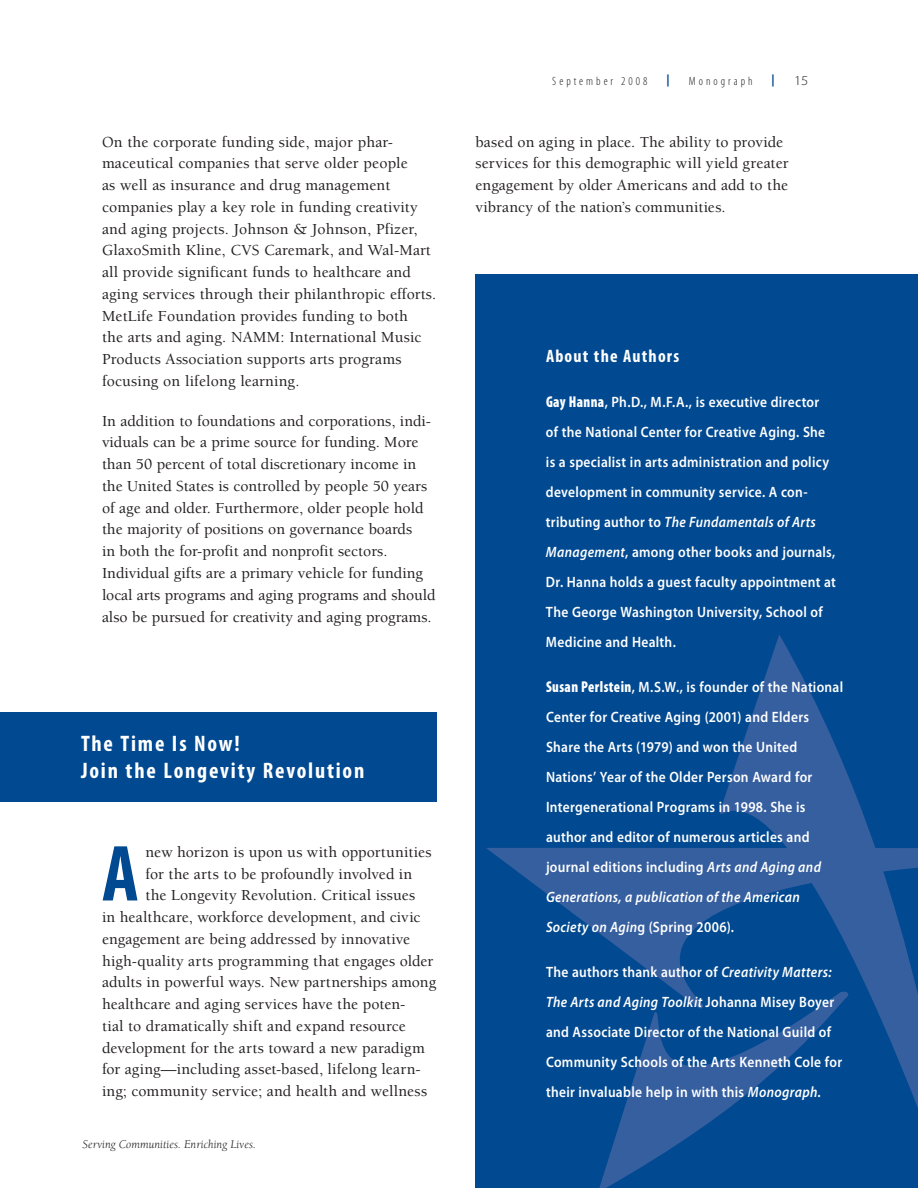
<style>
.page{position:relative;width:918px;height:1188px;background:#fff}
.page>*{position:absolute;margin:0;border:0;box-sizing:border-box;transform-origin:0 0}
.t1{font:700 condensed 80.25px "Myriad Pro";color:#014990}
.t2{font:700 condensed 22.5px/27px "Myriad Pro";letter-spacing:.08em;color:#fff}
.t3{font:700 condensed 18px "Myriad Pro";letter-spacing:.065em;color:#fff}
.t4{font:500 15.75px/21.8px "Berkeley";letter-spacing:.005em;color:#231f20}
.t5{font:600 15px/30px "Myriad Pro";letter-spacing:.02em;color:#fff;scale:.9 1}
.t6{font:900 15px "Berkeley";color:#014990;scale:.95 1}
.t7{font:300 13.5px "Myriad Pro";color:#231f20;scale:1.1 1}
.t8{font:italic 12px "Berkeley";color:#231f20}
.t9{font:300 condensed 12px "Myriad Pro";letter-spacing:.25em;color:#231f20}
.s1{font-weight:900;font-stretch:condensed;font-size:15.75px}
.s2{font-style:italic}
</style>
<div class="page">
<div style="left:0;top:712px;width:436px;height:90px;background:#014990"></div>
<div style="left:476px;top:274px;width:442px;height:914px;background:#014990"></div>
<svg style="left:486px;top:635px;width:432px;height:553px"></svg>
<p class="t4" style="left:102px;top:131px;width:336px">On the corporate funding side, major phar&shy;maceutical companies that serve older people<br>as well as insurance and drug management companies play a key role in funding creativity and aging projects. Johnson &amp; Johnson, Pfizer, GlaxoSmith Kline, CVS Caremark, and Wal-Mart all provide significant funds to healthcare and aging services through their philanthropic efforts.<br>MetLife Foundation provides funding to both<br>the arts and aging. NAMM: International Music Products Association supports arts programs focusing on lifelong learning.</p>
<p class="t4" style="left:102px;top:410px;width:335px">In addition to foundations and corporations, indi&shy;viduals can be a prime source for funding. More than 50 percent of total discretionary income in the United States is controlled by people 50 years of age and older. Furthermore, older people hold the majority of positions on governance boards<br>in both the for-profit and nonprofit sectors.<br>Individual gifts are a primary vehicle for funding local arts programs and aging programs and should also be pursued for creativity and aging programs.</p>
<h2 class="t2" style="left:81px;top:729px;width:285px">The Time Is Now!<br>Join the Longevity Revolution</h2>
<h1 class="t1" style="left:102px;top:824px;width:38px">A</h1>
<p class="t4" style="left:146px;top:841px;width:288px">new horizon is upon us with opportunities</p>
<p class="t4" style="left:146px;top:863px;width:268px">for the arts to be profoundly involved in</p>
<p class="t4" style="left:146px;top:885px;width:271px">the Longevity Revolution. Critical issues</p>
<p class="t4" style="left:102px;top:907px;width:320px">in healthcare, workforce development, and civic</p>
<p class="t4" style="left:102px;top:928px;width:310px">engagement are being addressed by innovative</p>
<p class="t4" style="left:102px;top:950px;width:333px">high-quality arts programming that engages older</p>
<p class="t4" style="left:102px;top:972px;width:336px">adults in powerful ways. New partnerships among</p>
<p class="t4" style="left:102px;top:994px;width:305px">healthcare and aging services have the poten-</p>
<p class="t4" style="left:102px;top:1015px;width:305px">tial to dramatically shift and expand resource</p>
<p class="t4" style="left:102px;top:1037px;width:325px">development for the arts toward a new paradigm</p>
<p class="t4" style="left:102px;top:1059px;width:320px">for aging—including asset-based, lifelong learn-</p>
<p class="t4" style="left:102px;top:1081px;width:327px">ing; community service; and health and wellness</p>
<p class="t8" style="left:82px;top:1138px;width:175px">Serving Communities. Enriching Lives.</p>
<p class="t9" style="left:552px;top:74px;width:97px">September 2008</p>
<p class="t6" style="left:666px;top:72px;width:5px">|</p>
<p class="t9" style="left:689px;top:74px;width:65px">Monograph</p>
<p class="t6" style="left:771px;top:72px;width:5px">|</p>
<p class="t7" style="left:794px;top:72px;width:15px">15</p>
<p class="t4" style="left:475px;top:131px;width:315px">based on aging in place. The ability to provide services for this demographic will yield greater engagement by older Americans and add to the vibrancy of the nation’s communities.</p>
<p class="t3" style="left:546px;top:344px;width:135px">About the Authors</p>
<p class="t5" style="left:546px;top:386px;width:324px"><span class="s1">Gay Hanna</span>, Ph.D., M.F.A., is executive director<br>of the National Center for Creative Aging. She is a specialist in arts administration and policy development in community service. A con&shy;tributing author to <span class="s2">The Fundamentals of Arts Management</span>, among other books and journals, Dr. Hanna holds a guest faculty appointment at The George Washington University, School of Medicine and Health.</p>
<p class="t5" style="left:546px;top:671px;width:332px"><span class="s1">Susan Perlstein</span>, M.S.W., is founder of the National Center for Creative Aging (2001) and Elders Share the Arts (1979) and won the United Nations’ Year of the Older Person Award for Intergenerational Programs in 1998. She is author and editor of numerous articles and journal editions including <span class="s2">Arts and Aging and Generations, a publication of the American Society on Agin</span>g (Spring 2006).</p>
<p class="t5" style="left:546px;top:956px;width:331px">The authors thank author of <span class="s2">Creativity Matters:<br>The Arts and Aging Toolkit</span> Johanna Misey Boyer and Associate Director of the National Guild of Community Schools of the Arts Kenneth Cole for their invaluable help in with this <span class="s2">Monograph</span>.</p>
</div>
